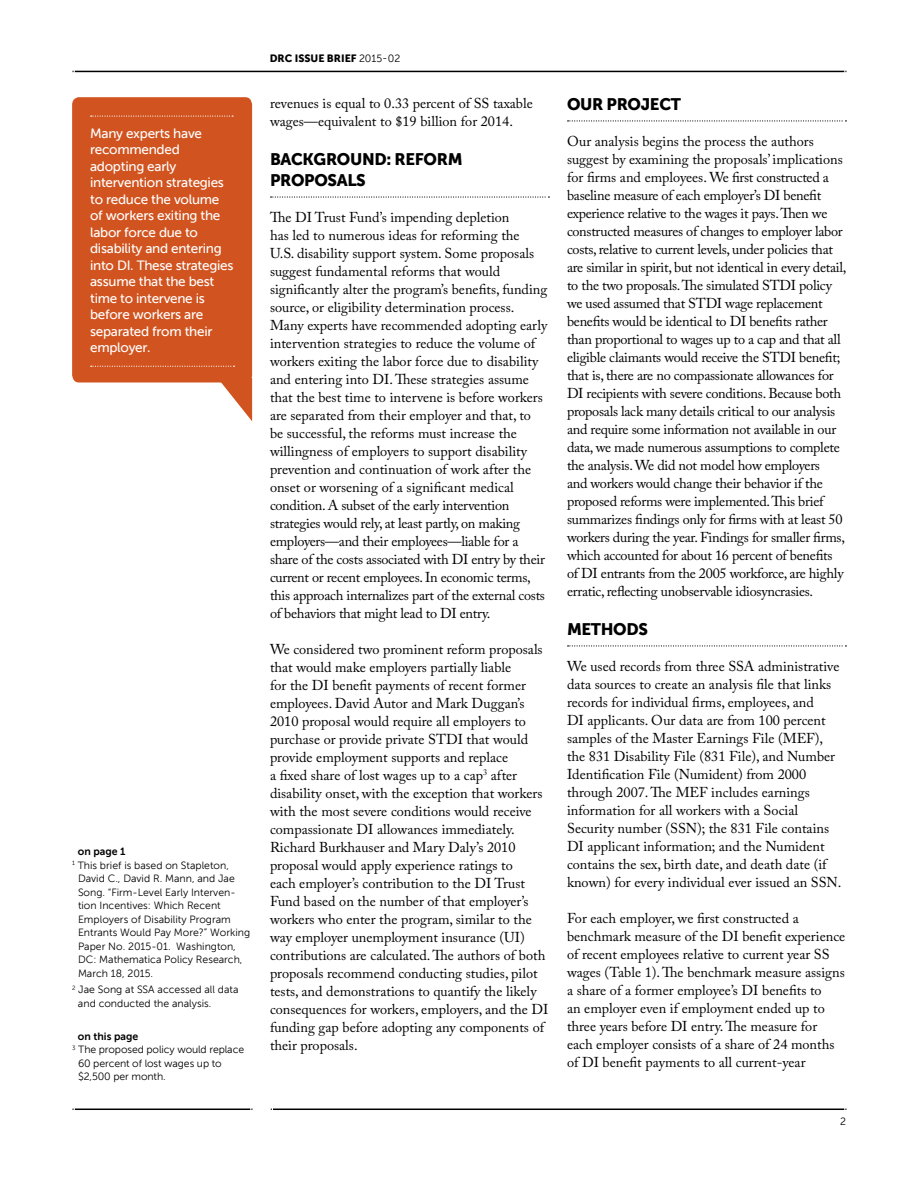
<style>
.page{position:relative;width:918px;height:1188px;background:#fff}
.page>*{position:absolute;margin:0;border:0;box-sizing:border-box;transform-origin:0 0}
.t1{font:16.5px/21px "Museo Sans 900";letter-spacing:-.02em;color:#000}
.t2{font:14.25px/18px "Adobe Caslon Pro";color:#000}
.t3{font:14.25px/18px "Adobe Caslon Pro";letter-spacing:-.02em;color:#000}
.t4{font:13.5px/16.5px "Museo Sans 500";letter-spacing:-.02em;color:#fff}
.t5{font:10.5px/13.5px "Museo Sans 300";color:#000}
.t6{font:10.5px "Museo Sans 900";color:#000}
.t7{font:10.5px "Museo Sans 700";color:#000}
.s1{font-family:"Museo Sans 300"}
</style>
<div class="page">
<hr style="left:273px;top:1109px;width:571px;height:1px;background:#000">
<hr style="left:75px;top:1109px;width:175px;height:1px;background:#000">
<hr style="left:75px;top:71px;width:769px;height:1px;background:#000">
<svg style="left:271px;top:196px;width:278px;height:2px"></svg>
<svg style="left:568px;top:120px;width:278px;height:2px"></svg>
<svg style="left:568px;top:645px;width:278px;height:1px"></svg>
<svg style="left:221px;top:383px;width:31px;height:38px"></svg>
<div style="left:72px;top:97px;width:180px;height:286px;background:#d15420"></div>
<svg style="left:91px;top:116px;width:142px;height:1px"></svg>
<svg style="left:87px;top:366px;width:148px;height:2px"></svg>
<p class="t4" style="left:90px;top:125px;width:145px">Many experts have recommended adopting early intervention strategies to reduce the volume of workers exiting the labor force due to disability and entering into DI. These strategies assume that the best time to intervene is before workers are separated from their employer.</p>
<p class="t7" style="left:78px;top:846px;width:49px">on page 1</p>
<p class="t5" style="left:78px;top:858px;width:174px;text-indent:-6px"><sup>1</sup> This brief is based on Stapleton,<br>David C., David R. Mann, and Jae<br>Song. “Firm-Level Early Interven&shy;tion Incentives: Which Recent<br>Employers of Disability Program<br>Entrants Would Pay More?” Working<br>Paper No. 2015-01. Washington,<br>DC: Mathematica Policy Research,<br>March 18, 2015.</p>
<p class="t5" style="left:78px;top:983px;width:162px;text-indent:-6px"><sup>2</sup> Jae Song at SSA accessed all data and conducted the analysis.</p>
<p class="t7" style="left:78px;top:1030px;width:62px">on this page</p>
<p class="t5" style="left:78px;top:1043px;width:168px;text-indent:-6px"><sup>3</sup> The proposed policy would replace<br>60 percent of lost wages up to $2,500 per month.</p>
<p class="t6" style="left:270px;top:53px;width:132px">DRC ISSUE BRIEF <span class="s1">2015-02</span></p>
<p class="t2" style="left:270px;top:94px;width:264px">revenues is equal to 0.33 percent of SS taxable wages—equivalent to $19 billion for 2014.</p>
<h2 class="t1" style="left:270px;top:148px;width:194px">BACKGROUND: REFORM<br>PROPOSALS</h2>
<p class="t2" style="left:270px;top:208px;width:279px">The DI Trust Fund’s impending depletion<br>has led to numerous ideas for reforming the U.S. disability support system. Some proposals suggest fundamental reforms that would significantly alter the program’s benefits, funding source, or eligibility determination process.<br>Many experts have recommended adopting early intervention strategies to reduce the volume of workers exiting the labor force due to disability and entering into DI. These strategies assume that the best time to intervene is before workers are separated from their employer and that, to be successful, the reforms must increase the willingness of employers to support disability prevention and continuation of work after the onset or worsening of a significant medical condition. A subset of the early intervention strategies would rely, at least partly, on making employers—and their employees—liable for a share of the costs associated with DI entry by their current or recent employees. In economic terms, this approach internalizes part of the external costs of behaviors that might lead to DI entry.</p>
<p class="t2" style="left:270px;top:640px;width:280px">We considered two prominent reform proposals that would make employers partially liable<br>for the DI benefit payments of recent former employees. David Autor and Mark Duggan’s 2010 proposal would require all employers to purchase or provide private STDI that would provide employment supports and replace<br>a fixed share of lost wages up to a cap<sup>3</sup> after disability onset, with the exception that workers with the most severe conditions would receive compassionate DI allowances immediately.<br>Richard Burkhauser and Mary Daly’s 2010 proposal would apply experience ratings to<br>each employer’s contribution to the DI Trust Fund based on the number of that employer’s workers who enter the program, similar to the way employer unemployment insurance (UI) contributions are calculated. The authors of both proposals recommend conducting studies, pilot tests, and demonstrations to quantify the likely consequences for workers, employers, and the DI funding gap before adopting any components of their proposals.</p>
<h2 class="t1" style="left:567px;top:93px;width:116px">OUR PROJECT</h2>
<p class="t3" style="left:567px;top:132px;width:281px">Our analysis begins the process the authors suggest by examining the proposals’ implications for firms and employees. We first constructed a baseline measure of each employer’s DI benefit experience relative to the wages it pays. Then we constructed measures of changes to employer labor costs, relative to current levels, under policies that are similar in spirit, but not identical in every detail, to the two proposals. The simulated STDI policy we used assumed that STDI wage replacement benefits would be identical to DI benefits rather than proportional to wages up to a cap and that all eligible claimants would receive the STDI benefit; that is, there are no compassionate allowances for DI recipients with severe conditions. Because both proposals lack many details critical to our analysis and require some information not available in our data, we made numerous assumptions to complete the analysis. We did not model how employers<br>and workers would change their behavior if the proposed reforms were implemented. This brief summarizes findings only for firms with at least 50 workers during the year. Findings for smaller firms, which accounted for about 16 percent of benefits of DI entrants from the 2005 workforce, are highly erratic, reflecting unobservable idiosyncrasies.</p>
<h2 class="t1" style="left:567px;top:618px;width:83px">METHODS</h2>
<p class="t2" style="left:567px;top:657px;width:276px">We used records from three SSA administrative data sources to create an analysis file that links records for individual firms, employees, and<br>DI applicants. Our data are from 100 percent samples of the Master Earnings File (MEF), the 831 Disability File (831 File), and Number Identification File (Numident) from 2000 through 2007. The MEF includes earnings information for all workers with a Social Security number (SSN); the 831 File contains DI applicant information; and the Numident contains the sex, birth date, and death date (if known) for every individual ever issued an SSN.</p>
<p class="t2" style="left:567px;top:909px;width:280px">For each employer, we first constructed a benchmark measure of the DI benefit experience of recent employees relative to current year SS wages (Table 1). The benchmark measure assigns a share of a former employee’s DI benefits to<br>an employer even if employment ended up to three years before DI entry. The measure for each employer consists of a share of 24 months of DI benefit payments to all current-year</p>
<p class="t5" style="left:840px;top:1115px;width:7px">2</p>
</div>
